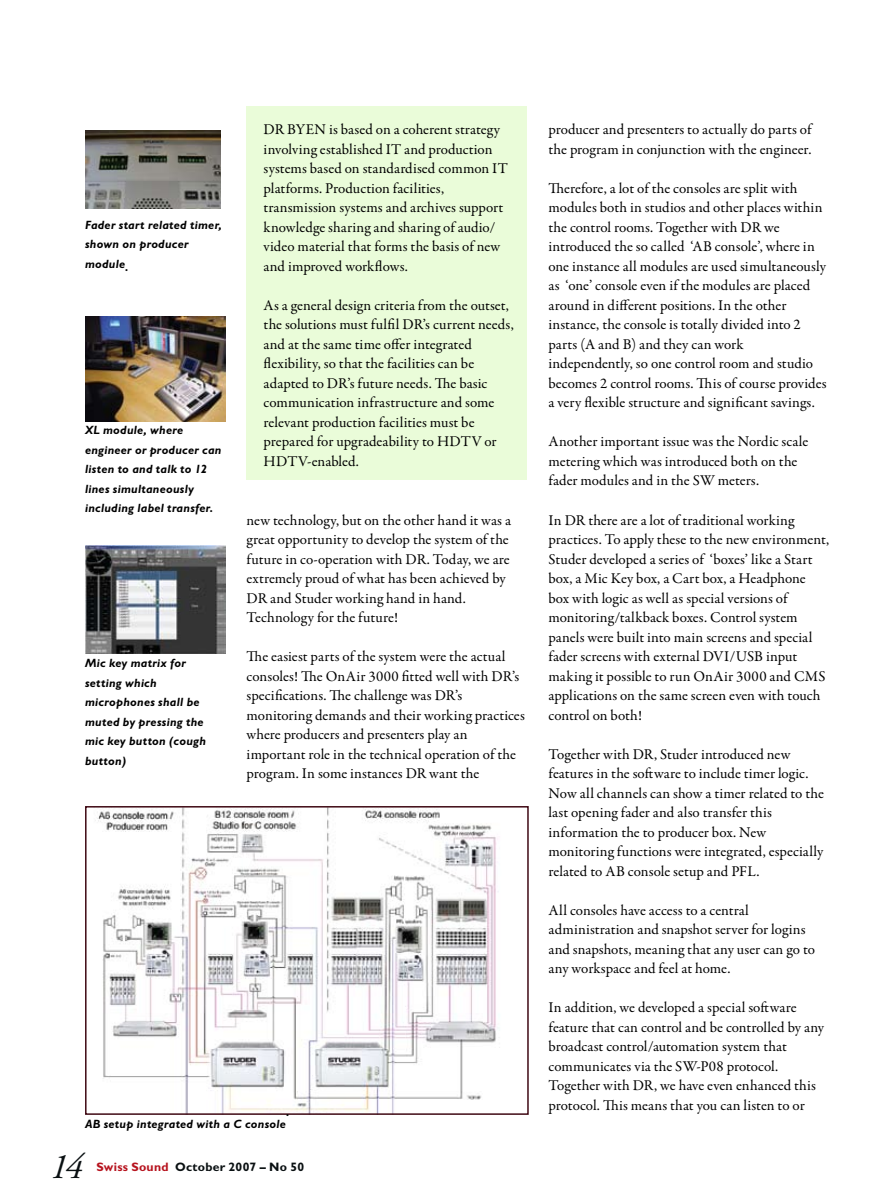
<style>
.page{position:relative;width:893px;height:1191px;background:#fff}
.page>*{position:absolute;margin:0;border:0;box-sizing:border-box;transform-origin:0 0}
.t1{font:italic 36px "Adobe Garamond Pro";color:#0a1012}
.t2{font:15px/19.5px "Garamond Premr Pro";color:#000}
.t3{font:700 12.3px "Gill Sans";letter-spacing:.02em;color:#0a1012}
.t4{font:italic 700 12px/19.5px "Gill Sans";letter-spacing:.02em;color:#000}
.s1{color:#b7141f}
</style>
<div class="page">
<div style="left:247px;top:106px;width:280px;height:373px;background:#eafcd9"></div>
<img style="left:85px;top:131px;width:135px;height:77px">
<img style="left:85px;top:316px;width:140px;height:105px">
<img style="left:86px;top:545px;width:139px;height:108px">
<img style="left:95px;top:809px;width:405px;height:302px">
<div style="left:85px;top:806px;width:444px;height:308px;border:2px solid #3f0913"></div>
<p class="t4" style="left:85px;top:215px;width:139px">Fader start related timer, shown on producer module.</p>
<p class="t4" style="left:85px;top:421px;width:138px">XL module, where engineer or producer can listen to and talk to 12 lines simultaneously including label transfer.</p>
<p class="t4" style="left:85px;top:653px;width:122px">Mic key matrix for setting which microphones shall be muted by pressing the mic key button (cough button)</p>
<p class="t2" style="left:247px;top:120px;width:255px">of DR BYEN is based on a coherent strategy</p>
<p class="t2" style="left:264px;top:140px;width:246px">involving established IT and production systems based on standardised common IT platforms. Production facilities, transmission systems and archives support knowledge sharing and sharing of audio/ video material that forms the basis of new and improved workflows.</p>
<p class="t2" style="left:264px;top:296px;width:252px">As a general design criteria from the outset, the solutions must fulfil DR’s current needs, and at the same time offer integrated flexibility, so that the facilities can be adapted to DR’s future needs. The basic communication infrastructure and some relevant production facilities must be prepared for upgradeability to HDTV or HDTV-enabled.</p>
<p class="t2" style="left:247px;top:510px;width:266px">new technology, but on the other hand it was a great opportunity to develop the system of the future in co-operation with DR. Today, we are extremely proud of what has been achieved by DR and Studer working hand in hand.<br>Technology for the future!</p>
<p class="t2" style="left:247px;top:647px;width:280px">The easiest parts of the system were the actual consoles! The OnAir 3000 fitted well with DR’s specifications. The challenge was DR’s monitoring demands and their working practices where producers and presenters play an important role in the technical operation of the program. In some instances DR want the</p>
<p class="t4" style="left:286px;top:1102px;width:5px">.</p>
<p class="t4" style="left:85px;top:1114px;width:202px">AB setup integrated with a C console</p>
<h1 class="t1" style="left:50px;top:1144px;width:35px">14</h1>
<p class="t3" style="left:96px;top:1159px;width:209px"><span class="s1">Swiss Sound</span> October 2007 – No 50</p>
<p class="t2" style="left:549px;top:120px;width:265px">producer and presenters to actually do parts of the program in conjunction with the engineer.</p>
<p class="t2" style="left:549px;top:179px;width:280px">Therefore, a lot of the consoles are split with modules both in studios and other places within the control rooms. Together with DR we introduced the so called ‘AB console’, where in one instance all modules are used simultaneously as ‘one’ console even if the modules are placed around in different positions. In the other instance, the console is totally divided into 2 parts (A and B) and they can work independently, so one control room and studio becomes 2 control rooms. This of course provides a very flexible structure and significant savings.</p>
<p class="t2" style="left:549px;top:432px;width:261px">Another important issue was the Nordic scale metering which was introduced both on the fader modules and in the SW meters.</p>
<p class="t2" style="left:549px;top:510px;width:282px">In DR there are a lot of traditional working practices. To apply these to the new environment, Studer developed a series of ‘boxes’ like a Start box, a Mic Key box, a Cart box, a Headphone box with logic as well as special versions of monitoring/talkback boxes. Control system panels were built into main screens and special fader screens with external DVI/USB input making it possible to run OnAir 3000 and CMS applications on the same screen even with touch control on both!</p>
<p class="t2" style="left:549px;top:744px;width:277px">Together with DR, Studer introduced new features in the software to include timer logic.<br>Now all channels can show a timer related to the last opening fader and also transfer this information the to producer box. New monitoring functions were integrated, especially related to AB console setup and PFL.</p>
<p class="t2" style="left:549px;top:900px;width:268px">All consoles have access to a central administration and snapshot server for logins and snapshots, meaning that any user can go to any workspace and feel at home.</p>
<p class="t2" style="left:549px;top:998px;width:277px">In addition, we developed a special software feature that can control and be controlled by any broadcast control/automation system that communicates via the SW-P08 protocol.<br>Together with DR, we have even enhanced this protocol. This means that you can listen to or</p>
</div>
